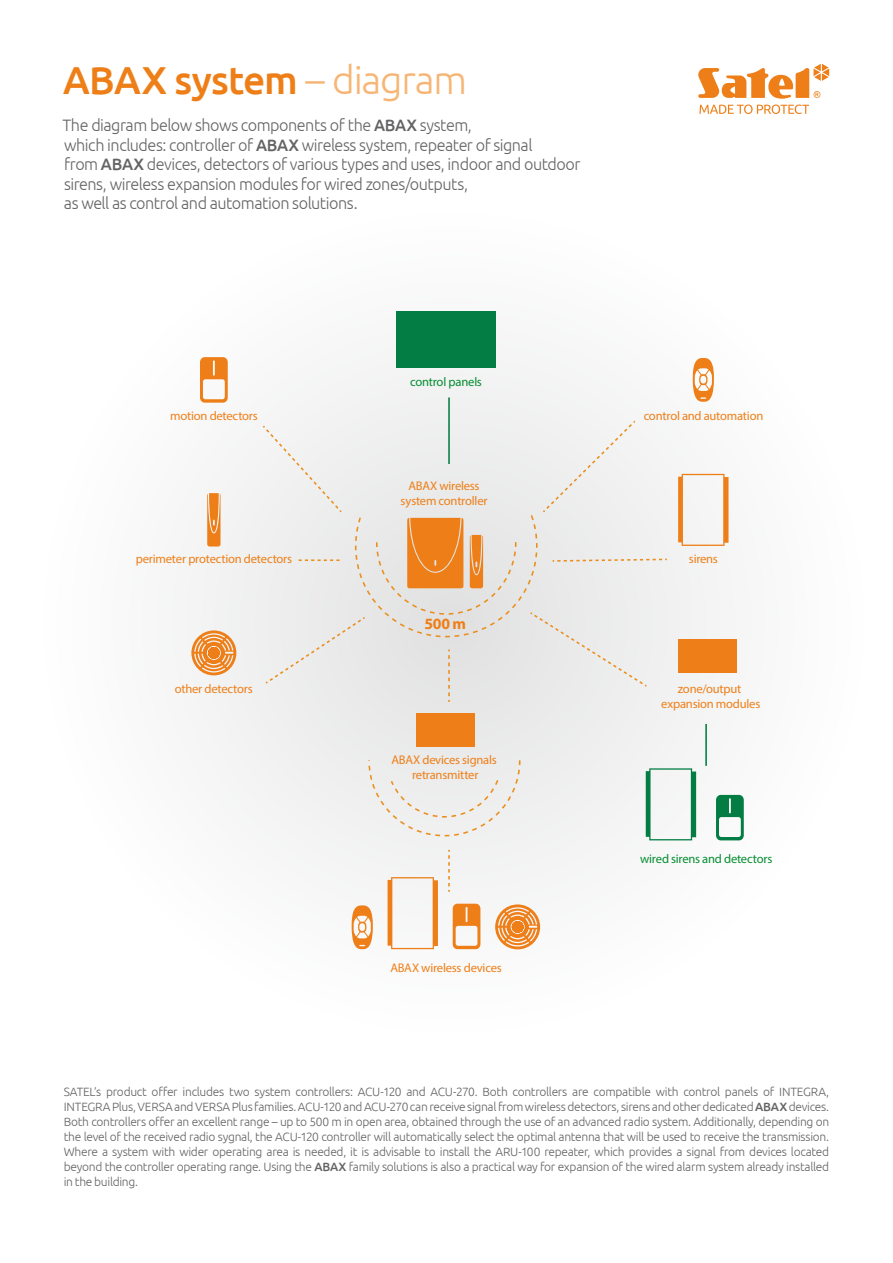
<style>
.page{position:relative;width:893px;height:1263px;background:#fff}
.page>*{position:absolute;margin:0;border:0;box-sizing:border-box;transform-origin:0 0}
.t1{font:500 39px "Ubuntu";letter-spacing:-.02em;color:#ee7f18}
.t2{font:300 16.5px/19.5px "Ubuntu";letter-spacing:-.03em;color:#646466}
.t3{font:700 15.75px "Myriad Pro";color:#ee7f18}
.t4{font:12.6px/15.1px "Myriad Pro";letter-spacing:-.02em;color:#ee7f18;text-align:center}
.t5{font:12.6px "Myriad Pro";letter-spacing:-.02em;color:#058d31}
.t6{font:300 12px/15px "Ubuntu";letter-spacing:-.025em;color:#646466;text-align:justify}
.s1{font-weight:300;color:#f7b575}
.s2{font-weight:500}
</style>
<div class="page">
<div style="left:43px;top:212px;width:820px;height:820px;background:#f9f9f9;border-radius:50%"></div>
<div style="left:396px;top:311px;width:100px;height:57px;background:#037d44"></div>
<hr style="left:448px;top:397px;width:2px;height:67px;background:#048042">
<svg style="left:207px;top:493px;width:13px;height:53px"></svg>
<div style="left:678px;top:639px;width:59px;height:33px;background:#ee7f18"></div>
<hr style="left:705px;top:724px;width:2px;height:42px;background:#048042">
<svg style="left:200px;top:357px;width:28px;height:46px"></svg>
<svg style="left:693px;top:358px;width:21px;height:44px"></svg>
<svg style="left:191px;top:630px;width:45px;height:45px"></svg>
<svg style="left:716px;top:795px;width:28px;height:45px"></svg>
<div style="left:417px;top:713px;width:58px;height:33px;background:#ee7f18"></div>
<svg style="left:448px;top:850px;width:2px;height:42px"></svg>
<svg style="left:678px;top:474px;width:50px;height:72px"></svg>
<svg style="left:646px;top:768px;width:50px;height:72px"></svg>
<div style="left:367px;top:759px;width:154px;height:78px;background:#eee"></div>
<svg style="left:262px;top:419px;width:405px;height:283px"></svg>
<svg style="left:352px;top:905px;width:21px;height:44px"></svg>
<svg style="left:453px;top:904px;width:27px;height:45px"></svg>
<svg style="left:388px;top:877px;width:50px;height:72px"></svg>
<svg style="left:495px;top:904px;width:45px;height:45px"></svg>
<svg style="left:698px;top:64px;width:131px;height:50px"></svg>
<p class="t1" style="left:63px;top:56px;width:406px">ABAX system <span class="s1">– diagram</span></p>
<p class="t2" style="left:62px;top:115px;width:519px">The diagram below shows components of the <span class="s2">ABAX</span> system,<br>which includes: controller of <span class="s2">ABAX</span> wireless system, repeater of signal<br>from <span class="s2">ABAX</span> devices, detectors of various types and uses, indoor and outdoor sirens, wireless expansion modules for wired zones/outputs,<br>as well as control and automation solutions.</p>
<p class="t5" style="left:410px;top:374px;width:73px">control panels</p>
<p class="t4" style="left:170px;top:408px;width:89px">motion detectors</p>
<p class="t4" style="left:644px;top:408px;width:121px">control and automation</p>
<p class="t4" style="left:136px;top:551px;width:158px">perimeter protection detectors</p>
<p class="t4" style="left:175px;top:681px;width:80px">other detectors</p>
<p class="t4" style="left:401px;top:478px;width:88px">ABAX wireless system controller</p>
<p class="t3" style="left:424px;top:613px;width:43px">500 m</p>
<p class="t4" style="left:391px;top:752px;width:107px">ABAX devices signals retransmitter</p>
<p class="t4" style="left:390px;top:960px;width:113px">ABAX wireless devices</p>
<p class="t4" style="left:689px;top:551px;width:31px">sirens</p>
<p class="t4" style="left:661px;top:681px;width:101px">zone/output expansion modules</p>
<p class="t5" style="left:640px;top:851px;width:134px">wired sirens and detectors</p>
<p class="t6" style="left:64px;top:1084px;width:767px">SATEL’s product offer includes two system controllers: ACU-120 and ACU-270. Both controllers are compatible with control panels of INTEGRA, INTEGRA Plus, VERSA and VERSA Plus families. ACU-120 and ACU-270 can receive signal from wireless detectors, sirens and other dedicated <span class="s2">ABAX</span> devices.<br>Both controllers offer an excellent range – up to 500 m in open area, obtained through the use of an advanced radio system. Additionally, depending on the level of the received radio sygnal, the ACU-120 controller will automatically select the optimal antenna that will be used to receive the transmission.<br>Where a system with wider operating area is needed, it is advisable to install the ARU-100 repeater, which provides a signal from devices located beyond the controller operating range. Using the <span class="s2">ABAX</span> family solutions is also a practical way for expansion of the wired alarm system already installed in the building.</p>
</div>
